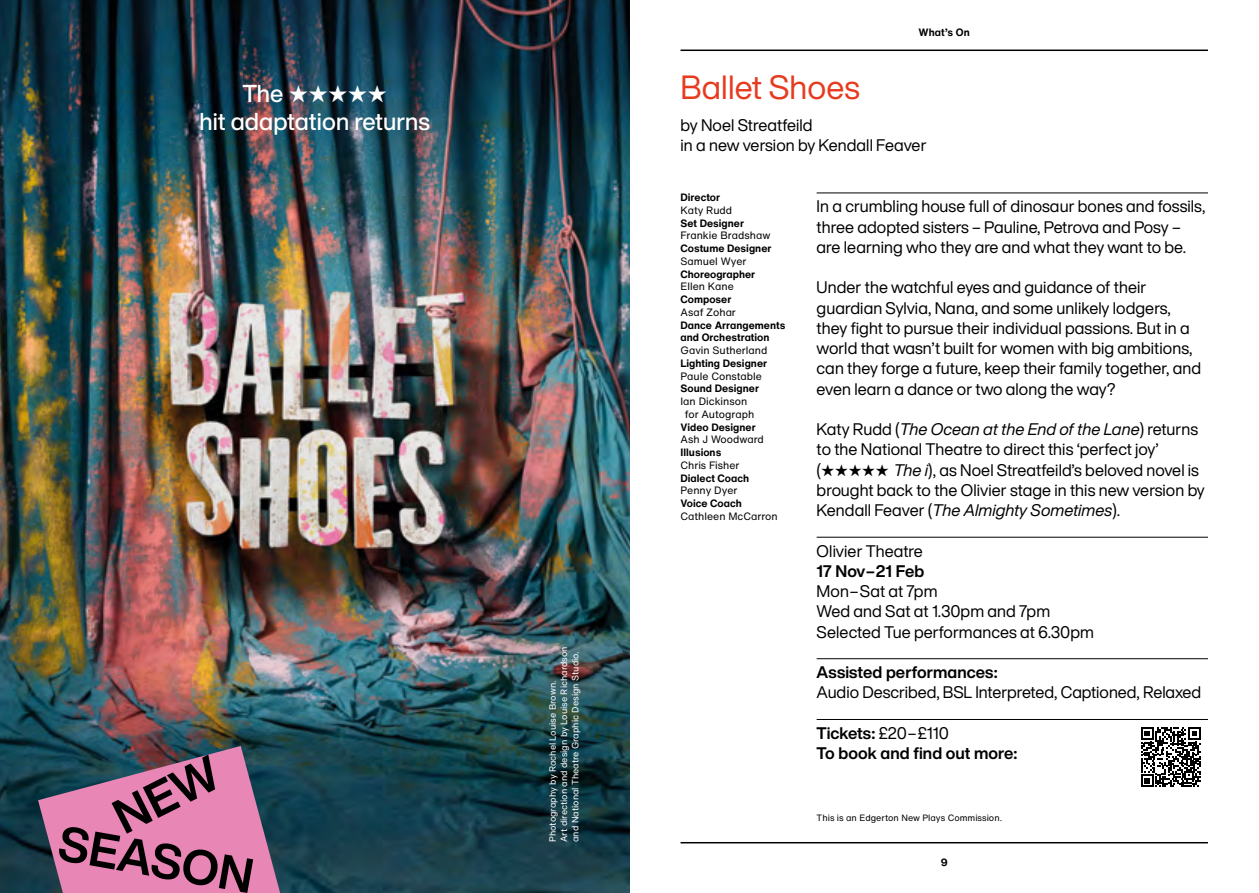
<style>
.page{position:relative;width:1259px;height:893px;background:#fff}
.page>*{position:absolute;margin:0;border:0;box-sizing:border-box;transform-origin:0 0}
.t1{font:33px "Helvetica Now NT Display";letter-spacing:.005em;color:#e73b1f}
.t2{font:500 24px/27.8px "Helvetica Now NT Display";letter-spacing:.005em;color:#fff}
.t3{font:16.5px/20.2px "Helvetica Now NT Display";letter-spacing:.005em;color:#000}
.t4{font:700 16.5px/20.2px "Helvetica Now NT Display";letter-spacing:.005em;color:#000}
.t5{font:700 10.5px/12.8px "Helvetica Now NT Text";color:#000}
.t6{font:10.5px/12.8px "Helvetica Now NT Text";color:#000}
.t7{font:9px/11.2px "Helvetica Now NT Text";color:#fff}
.t8{font:9px "Helvetica Now NT Text";color:#000}
.s1{font-style:italic}
.s2{font-weight:400}
</style>
<div class="page">
<hr style="left:680px;top:50px;width:528px;height:1px;background:#000">
<hr style="left:680px;top:842px;width:528px;height:1px;background:#000">
<hr style="left:816px;top:193px;width:392px;height:1px;background:#000">
<hr style="left:816px;top:537px;width:392px;height:1px;background:#000">
<hr style="left:816px;top:658px;width:392px;height:1px;background:#000">
<hr style="left:816px;top:719px;width:392px;height:1px;background:#000">
<svg style="left:1141px;top:727px;width:59px;height:60px"></svg>
<img style="left:0;top:0;width:629px;height:893px">
<div style="left:93px;top:0;width:444px;height:268px;background:#000;opacity:.75"></div>
<svg style="left:38px;top:746px;width:242px;height:147px;background:#90607f"></svg>
<h2 class="t2" style="left:199px;top:79px;width:232px;text-indent:43px">The ★★★★★<br>hit adaptation returns</h2>
<p class="t7" style="left:547px;top:842px;width:197px;rotate:-90deg">Photography by Rachel Louise Brown.<br>Art direction and design by Louise Richardson and National Theatre Graphic Design Studio.</p>
<p class="t5" style="left:918px;top:26px;width:53px">What’s On</p>
<h1 class="t1" style="left:680px;top:65px;width:181px">Ballet Shoes</h1>
<p class="t3" style="left:680px;top:114px;width:247px">by Noel Streatfeild<br>in a new version by Kendall Feaver</p>
<p class="t5" style="left:680px;top:191px;width:41px">Director</p>
<p class="t6" style="left:680px;top:204px;width:53px">Katy Rudd</p>
<p class="t5" style="left:680px;top:217px;width:65px">Set Designer</p>
<p class="t6" style="left:680px;top:229px;width:91px">Frankie Bradshaw</p>
<p class="t5" style="left:680px;top:242px;width:92px">Costume Designer</p>
<p class="t6" style="left:680px;top:255px;width:67px">Samuel Wyer</p>
<p class="t5" style="left:680px;top:268px;width:76px">Choreographer</p>
<p class="t6" style="left:680px;top:280px;width:55px">Ellen Kane</p>
<p class="t5" style="left:680px;top:293px;width:52px">Composer</p>
<p class="t6" style="left:680px;top:306px;width:57px">Asaf Zohar</p>
<p class="t5" style="left:680px;top:319px;width:106px">Dance Arrangements and Orchestration</p>
<p class="t6" style="left:680px;top:344px;width:88px">Gavin Sutherland</p>
<p class="t5" style="left:680px;top:357px;width:88px">Lighting Designer</p>
<p class="t6" style="left:680px;top:370px;width:83px">Paule Constable</p>
<p class="t5" style="left:680px;top:382px;width:80px">Sound Designer</p>
<p class="t6" style="left:685px;top:395px;width:71px;text-indent:-4px">Ian Dickinson for Autograph</p>
<p class="t5" style="left:680px;top:421px;width:77px">Video Designer</p>
<p class="t6" style="left:680px;top:433px;width:85px">Ash J Woodward</p>
<p class="t5" style="left:680px;top:446px;width:42px">Illusions</p>
<p class="t6" style="left:680px;top:459px;width:60px">Chris Fisher</p>
<p class="t5" style="left:680px;top:472px;width:70px">Dialect Coach</p>
<p class="t6" style="left:680px;top:484px;width:58px">Penny Dyer</p>
<p class="t5" style="left:680px;top:497px;width:63px">Voice Coach</p>
<p class="t6" style="left:680px;top:510px;width:99px">Cathleen McCarron</p>
<p class="t3" style="left:816px;top:196px;width:390px">In a crumbling house full of dinosaur bones and fossils, three adopted sisters – Pauline, Petrova and Posy – are learning who they are and what they want to be.</p>
<p class="t3" style="left:816px;top:277px;width:386px">Under the watchful eyes and guidance of their guardian Sylvia, Nana, and some unlikely lodgers, they fight to pursue their individual passions. But in a world that wasn’t built for women with big ambitions, can they forge a future, keep their family together, and even learn a dance or two along the way?</p>
<p class="t3" style="left:816px;top:419px;width:390px">Katy Rudd (<span class="s1">The Ocean at the End of the Lane</span>) returns to the National Theatre to direct this ‘perfect joy’ (★★★★★ <span class="s1">The i</span>), as Noel Streatfeild’s beloved novel is brought back to the Olivier stage in this new version by Kendall Feaver (<span class="s1">The Almighty Sometimes</span>).</p>
<p class="t3" style="left:816px;top:540px;width:108px">Olivier Theatre</p>
<p class="t4" style="left:816px;top:561px;width:109px">17 Nov–21 Feb</p>
<p class="t3" style="left:816px;top:581px;width:279px">Mon–Sat at 7pm<br>Wed and Sat at 1.30pm and 7pm<br>Selected Tue performances at 6.30pm</p>
<p class="t4" style="left:816px;top:662px;width:183px">Assisted performances:</p>
<p class="t3" style="left:816px;top:682px;width:386px">Audio Described, BSL Interpreted, Captioned, Relaxed</p>
<p class="t4" style="left:816px;top:723px;width:202px">Tickets: <span class="s2">£20–£110<br></span>To book and find out more:</p>
<p class="t8" style="left:816px;top:811px;width:187px">This is an Edgerton New Plays Commission.</p>
<p class="t5" style="left:940px;top:856px;width:8px">9</p>
</div>
